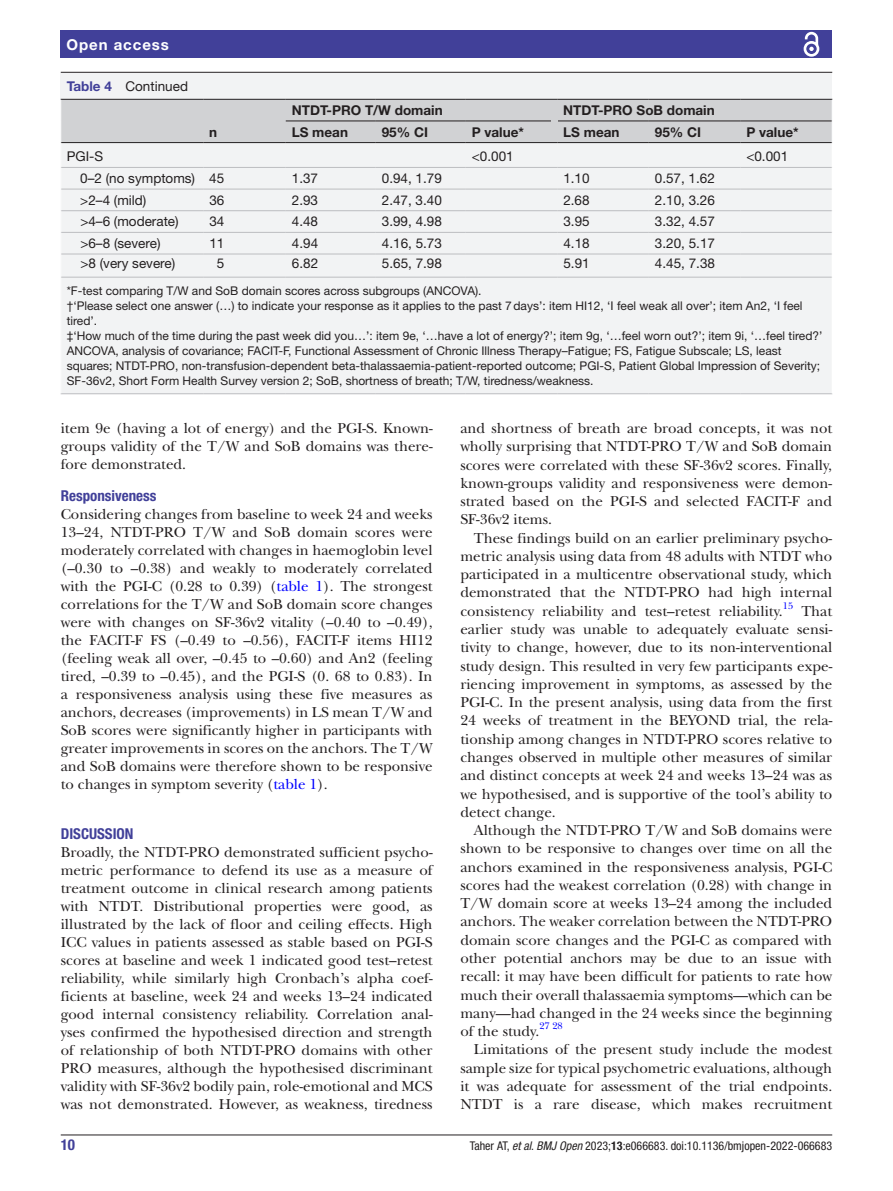
<style>
.page{position:relative;width:893px;height:1191px;background:#fff}
.page>*{position:absolute;margin:0;border:0;box-sizing:border-box;transform-origin:0 0}
.t1{font:15px/18.3px "New Baskerville";color:#231f20;text-align:justify}
.t2{font:700 condensed 15px "Helvetica Neue LT Std";color:#414099}
.t3{font:700 15px "Helvetica Neue LT Std";letter-spacing:.065em;color:#fff}
.t4{font:13.5px "Helvetica Neue LT Std";color:#231f20}
.t5{font:700 13.5px "Helvetica Neue LT Std";color:#231f20}
.t6{font:12px/15px "Helvetica Neue LT Std";color:#231f20}
.t7{font:condensed 12px "Helvetica Neue LT Std";color:#231f20}
.t8{font:9.9px "New Baskerville";color:#00f}
.s1{font-weight:700;color:#414099}
.s2{color:#00f}
.s3{font-style:italic}
.s4{font-weight:700}
</style>
<div class="page">
<hr style="left:61px;top:1134px;width:771px;height:1px;background:#231f20">
<div style="left:61px;top:31px;width:771px;height:27px;background:#414099"></div>
<svg style="left:803px;top:31px;width:17px;height:26px"></svg>
<div style="left:61px;top:91px;width:771px;height:303px;background:#f2f3f4"></div>
<hr style="left:203px;top:277px;width:83px;height:1px;background:#bcbdc0">
<hr style="left:286px;top:277px;width:90px;height:1px;background:#bcbdc0">
<hr style="left:376px;top:277px;width:90px;height:1px;background:#bcbdc0">
<hr style="left:466px;top:277px;width:91px;height:1px;background:#bcbdc0">
<hr style="left:557px;top:277px;width:92px;height:1px;background:#bcbdc0">
<hr style="left:649px;top:277px;width:91px;height:1px;background:#bcbdc0">
<hr style="left:740px;top:277px;width:92px;height:1px;background:#bcbdc0">
<hr style="left:61px;top:277px;width:142px;height:1px;background:#bcbdc0">
<hr style="left:61px;top:393px;width:142px;height:1px;background:#bcbdc0">
<hr style="left:203px;top:393px;width:83px;height:1px;background:#bcbdc0">
<hr style="left:286px;top:393px;width:90px;height:1px;background:#bcbdc0">
<hr style="left:376px;top:393px;width:90px;height:1px;background:#bcbdc0">
<hr style="left:466px;top:393px;width:91px;height:1px;background:#bcbdc0">
<hr style="left:557px;top:393px;width:92px;height:1px;background:#bcbdc0">
<hr style="left:649px;top:393px;width:91px;height:1px;background:#bcbdc0">
<hr style="left:740px;top:393px;width:92px;height:1px;background:#bcbdc0">
<svg style="left:60px;top:99px;width:773px;height:178px"></svg>
<div style="left:61px;top:73px;width:771px;height:18px;background:#f2f3f4"></div>
<hr style="left:61px;top:72px;width:771px;height:1px;background:#231f20">
<p class="t3" style="left:66px;top:35px;width:104px">Open access</p>
<p class="t4" style="left:67px;top:78px;width:123px"><span class="s1">Table 4</span> Continued</p>
<p class="t5" style="left:209px;top:123px;width:10px">n</p>
<p class="t5" style="left:292px;top:102px;width:152px">NTDT-PRO T/W domain</p>
<p class="t5" style="left:563px;top:102px;width:153px">NTDT-PRO SoB domain</p>
<p class="t5" style="left:292px;top:123px;width:58px">LS mean</p>
<p class="t5" style="left:382px;top:123px;width:48px">95% CI</p>
<p class="t5" style="left:472px;top:123px;width:54px">P value*</p>
<p class="t5" style="left:563px;top:123px;width:58px">LS mean</p>
<p class="t5" style="left:655px;top:123px;width:48px">95% CI</p>
<p class="t5" style="left:746px;top:123px;width:54px">P value*</p>
<p class="t4" style="left:67px;top:149px;width:38px">PGI-S</p>
<p class="t4" style="left:472px;top:149px;width:43px">&lt;0.001</p>
<p class="t4" style="left:746px;top:149px;width:43px">&lt;0.001</p>
<p class="t4" style="left:80px;top:170px;width:146px">0–2 (no symptoms) 45</p>
<p class="t4" style="left:292px;top:170px;width:28px">1.37</p>
<p class="t4" style="left:382px;top:170px;width:62px">0.94, 1.79</p>
<p class="t4" style="left:563px;top:170px;width:28px">1.10</p>
<p class="t4" style="left:655px;top:170px;width:62px">0.57, 1.62</p>
<p class="t4" style="left:80px;top:192px;width:68px">&gt;2–4 (mild)</p>
<p class="t4" style="left:209px;top:192px;width:17px">36</p>
<p class="t4" style="left:292px;top:192px;width:28px">2.93</p>
<p class="t4" style="left:382px;top:192px;width:62px">2.47, 3.40</p>
<p class="t4" style="left:563px;top:192px;width:28px">2.68</p>
<p class="t4" style="left:655px;top:192px;width:62px">2.10, 3.26</p>
<p class="t4" style="left:80px;top:213px;width:100px">&gt;4–6 (moderate)</p>
<p class="t4" style="left:209px;top:213px;width:17px">34</p>
<p class="t4" style="left:292px;top:213px;width:28px">4.48</p>
<p class="t4" style="left:382px;top:213px;width:62px">3.99, 4.98</p>
<p class="t4" style="left:563px;top:213px;width:28px">3.95</p>
<p class="t4" style="left:655px;top:213px;width:62px">3.32, 4.57</p>
<p class="t4" style="left:80px;top:235px;width:82px">&gt;6–8 (severe)</p>
<p class="t4" style="left:209px;top:235px;width:17px">11</p>
<p class="t4" style="left:292px;top:235px;width:28px">4.94</p>
<p class="t4" style="left:382px;top:235px;width:62px">4.16, 5.73</p>
<p class="t4" style="left:563px;top:235px;width:28px">4.18</p>
<p class="t4" style="left:655px;top:235px;width:62px">3.20, 5.17</p>
<p class="t4" style="left:80px;top:255px;width:96px">&gt;8 (very severe)</p>
<p class="t4" style="left:217px;top:255px;width:9px">5</p>
<p class="t4" style="left:292px;top:255px;width:28px">6.82</p>
<p class="t4" style="left:382px;top:255px;width:62px">5.65, 7.98</p>
<p class="t4" style="left:563px;top:255px;width:28px">5.91</p>
<p class="t4" style="left:655px;top:255px;width:62px">4.45, 7.38</p>
<p class="t6" style="left:67px;top:283px;width:757px">*F-test comparing T/W and SoB domain scores across subgroups (ANCOVA).<br>†‘Please select one answer (…) to indicate your response as it applies to the past 7days’: item HI12, ‘I feel weak all over’; item An2, ‘I feel tired’.<br>‡‘How much of the time during the past week did you…’: item 9e, ‘…have a lot of energy?’; item 9g, ‘…feel worn out?’; item 9i, ‘…feel tired?’ ANCOVA, analysis of covariance; FACIT-F, Functional Assessment of Chronic Illness Therapy–Fatigue; FS, Fatigue Subscale; LS, least squares; NTDT-PRO, non-transfusion-dependent beta-thalassaemia-patient-reported outcome; PGI-S, Patient Global Impression of Severity; SF-36v2, Short Form Health Survey version 2; SoB, shortness of breath; T/W, tiredness/weakness.</p>
<p class="t1" style="left:61px;top:419px;width:373px">item 9e (having a lot of energy) and the PGI-S. Known&shy;groups validity of the T/W and SoB domains was there&shy;fore demonstrated.</p>
<p class="t2" style="left:61px;top:486px;width:97px">Responsiveness</p>
<p class="t1" style="left:61px;top:505px;width:373px">Considering changes from baseline to week 24 and weeks 13–24, NTDT-PRO T/W and SoB domain scores were moderately correlated with changes in haemoglobin level (–0.30 to –0.38) and weakly to moderately correlated with the PGI-C (0.28 to 0.39) (<span class="s2">table 1</span>). The strongest correlations for the T/W and SoB domain score changes were with changes on SF-36v2 vitality (–0.40 to –0.49), the FACIT-F FS (–0.49 to –0.56), FACIT-F items HI12 (feeling weak all over, –0.45 to –0.60) and An2 (feeling tired, –0.39 to –0.45), and the PGI-S (0. 68 to 0.83). In a responsiveness analysis using these five measures as anchors, decreases (improvements) in LS mean T/W and SoB scores were significantly higher in participants with greater improvements in scores on the anchors. The T/W and SoB domains were therefore shown to be responsive to changes in symptom severity (<span class="s2">table 1</span>).</p>
<p class="t2" style="left:61px;top:825px;width:74px">DISCUSSION</p>
<p class="t1" style="left:61px;top:843px;width:373px">Broadly, the NTDT-PRO demonstrated sufficient psycho&shy;metric performance to defend its use as a measure of treatment outcome in clinical research among patients with NTDT. Distributional properties were good, as illustrated by the lack of floor and ceiling effects. High ICC values in patients assessed as stable based on PGI-S scores at baseline and week 1 indicated good test–retest reliability, while similarly high Cronbach’s alpha coef&shy;ficients at baseline, week 24 and weeks 13–24 indicated good internal consistency reliability. Correlation anal&shy;yses confirmed the hypothesised direction and strength of relationship of both NTDT-PRO domains with other PRO measures, although the hypothesised discriminant validity with SF-36v2 bodily pain, role-emotional and MCS was not demonstrated. However, as weakness, tiredness</p>
<p class="t1" style="left:460px;top:419px;width:373px">and shortness of breath are broad concepts, it was not wholly surprising that NTDT-PRO T/W and SoB domain scores were correlated with these SF-36v2 scores. Finally, known-groups validity and responsiveness were demon&shy;strated based on the PGI-S and selected FACIT-F and SF-36v2 items.</p>
<p class="t1" style="left:460px;top:529px;width:373px;text-indent:14px">These findings build on an earlier preliminary psycho&shy;metric analysis using data from 48 adults with NTDT who participated in a multicentre observational study, which demonstrated that the NTDT-PRO had high internal consistency reliability and test–retest reliability.</p>
<p class="t8" style="left:783px;top:600px;width:12px">15</p>
<p class="t1" style="left:460px;top:602px;width:373px;text-indent:341px">That earlier study was unable to adequately evaluate sensi&shy;tivity to change, however, due to its non-interventional study design. This resulted in very few participants expe&shy;riencing improvement in symptoms, as assessed by the PGI-C. In the present analysis, using data from the first 24 weeks of treatment in the BEYOND trial, the rela&shy;tionship among changes in NTDT-PRO scores relative to changes observed in multiple other measures of similar and distinct concepts at week 24 and weeks 13–24 was as we hypothesised, and is supportive of the tool’s ability to detect change.</p>
<p class="t1" style="left:460px;top:821px;width:373px;text-indent:14px">Although the NTDT-PRO T/W and SoB domains were shown to be responsive to changes over time on all the anchors examined in the responsiveness analysis, PGI-C scores had the weakest correlation (0.28) with change in T/W domain score at weeks 13–24 among the included anchors. The weaker correlation between the NTDT-PRO domain score changes and the PGI-C as compared with other potential anchors may be due to an issue with recall: it may have been difficult for patients to rate how much their overall thalassaemia symptoms—which can be many—had changed in the 24 weeks since the beginning of the study.</p>
<p class="t8" style="left:539px;top:1020px;width:25px">27 28</p>
<p class="t1" style="left:460px;top:1040px;width:373px;text-indent:14px">Limitations of the present study include the modest sample size for typical psychometric evaluations, although it was adequate for assessment of the trial endpoints.<br>NTDT is a rare disease, which makes recruitment</p>
<p class="t2" style="left:61px;top:1135px;width:16px">10</p>
<p class="t7" style="left:470px;top:1138px;width:364px">Taher AT, <span class="s3">et al</span>. <span class="s3">BMJ Open</span> 2023;<span class="s4">13</span>:e066683. doi:10.1136/bmjopen-2022-066683</p>
</div>
